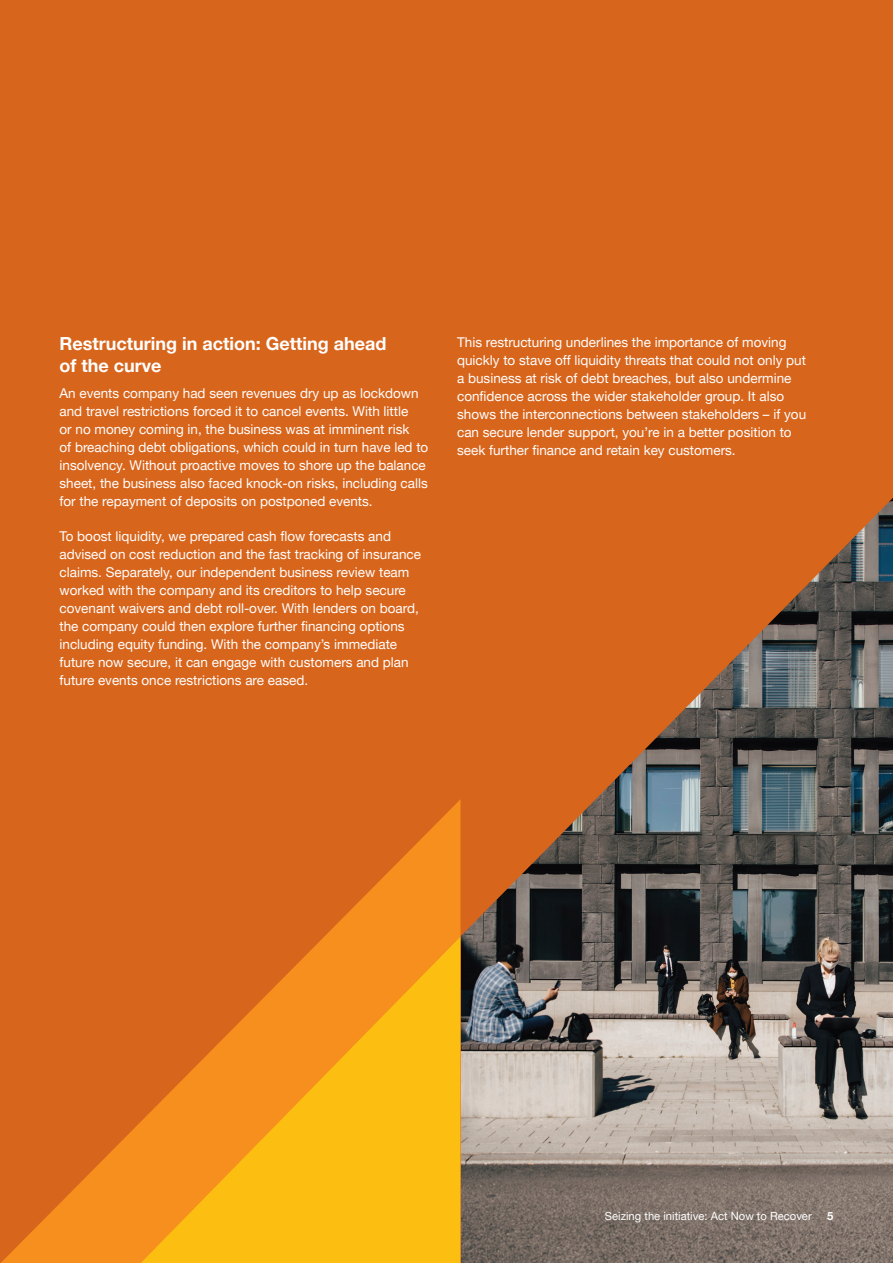
<style>
.page{position:relative;width:893px;height:1263px;background:#d8651c}
.page>*{position:absolute;margin:0;border:0;box-sizing:border-box;transform-origin:0 0}
.t1{font:700 18px/21.8px "Helvetica Neue LT Pro";color:#fff}
.t2{font:13.5px/18px "Helvetica Neue LT Pro";color:#fff}
.t3{font:11.25px "Helvetica Neue LT Pro";color:#fff}
.t4{font:700 11.25px "Helvetica Neue LT Pro";color:#fff}
</style>
<div class="page">
<svg style="left:1px;top:800px;width:459px;height:463px"></svg>
<svg style="left:141px;top:936px;width:319px;height:327px"></svg>
<img style="left:461px;top:498px;width:432px;height:765px">
<h1 class="t1" style="left:60px;top:332px;width:328px">Restructuring in action: Getting ahead of the curve</h1>
<p class="t2" style="left:60px;top:384px;width:370px">An events company had seen revenues dry up as lockdown and travel restrictions forced it to cancel events. With little<br>or no money coming in, the business was at imminent risk<br>of breaching debt obligations, which could in turn have led to insolvency. Without proactive moves to shore up the balance sheet, the business also faced knock-on risks, including calls for the repayment of deposits on postponed events.</p>
<p class="t2" style="left:60px;top:527px;width:363px">To boost liquidity, we prepared cash flow forecasts and advised on cost reduction and the fast tracking of insurance claims. Separately, our independent business review team worked with the company and its creditors to help secure covenant waivers and debt roll-over. With lenders on board, the company could then explore further financing options including equity funding. With the company’s immediate future now secure, it can engage with customers and plan future events once restrictions are eased.</p>
<p class="t2" style="left:457px;top:332px;width:351px">This restructuring underlines the importance of moving quickly to stave off liquidity threats that could not only put a business at risk of debt breaches, but also undermine confidence across the wider stakeholder group. It also shows the interconnections between stakeholders – if you can secure lender support, you’re in a better position to seek further finance and retain key customers.</p>
<p class="t3" style="left:605px;top:1209px;width:208px">Seizing the initiative: Act Now to Recover</p>
<p class="t4" style="left:827px;top:1209px;width:8px">5</p>
</div>
